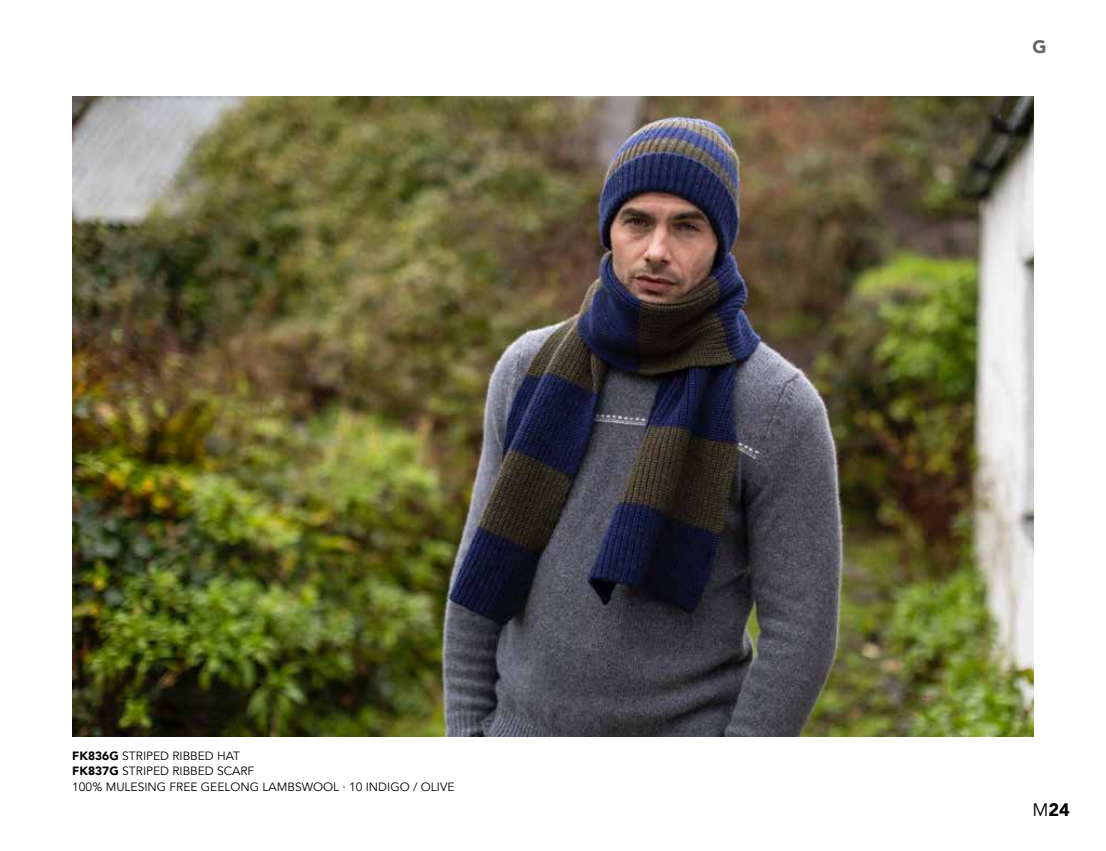
<style>
.page{position:relative;width:1106px;height:851px;background:#fff}
.page>*{position:absolute;margin:0;border:0;box-sizing:border-box;transform-origin:0 0}
.t1{font:900 18px "Avenir";color:#000}
.t2{font:900 18px "Avenir";color:#636466}
.t3{font:12px/14.4px "Avenir";color:#000}
.s1{font-weight:900}
.s2{font-weight:400}
</style>
<div class="page">
<img style="left:72px;top:96px;width:961px;height:640px">
<p class="t3" style="left:72px;top:749px;width:183px"><span class="s1">FK836G</span> STRIPED RIBBED HAT<br><span class="s1">FK837G</span> STRIPED RIBBED SCARF</p>
<p class="t3" style="left:72px;top:779px;width:383px">100% MULESING FREE GEELONG LAMBSWOOL · 10 INDIGO / OLIVE</p>
<h1 class="t2" style="left:1032px;top:31px;width:16px">G</h1>
<h1 class="t1" style="left:1032px;top:794px;width:39px"><span class="s2">M</span>24</h1>
</div>
